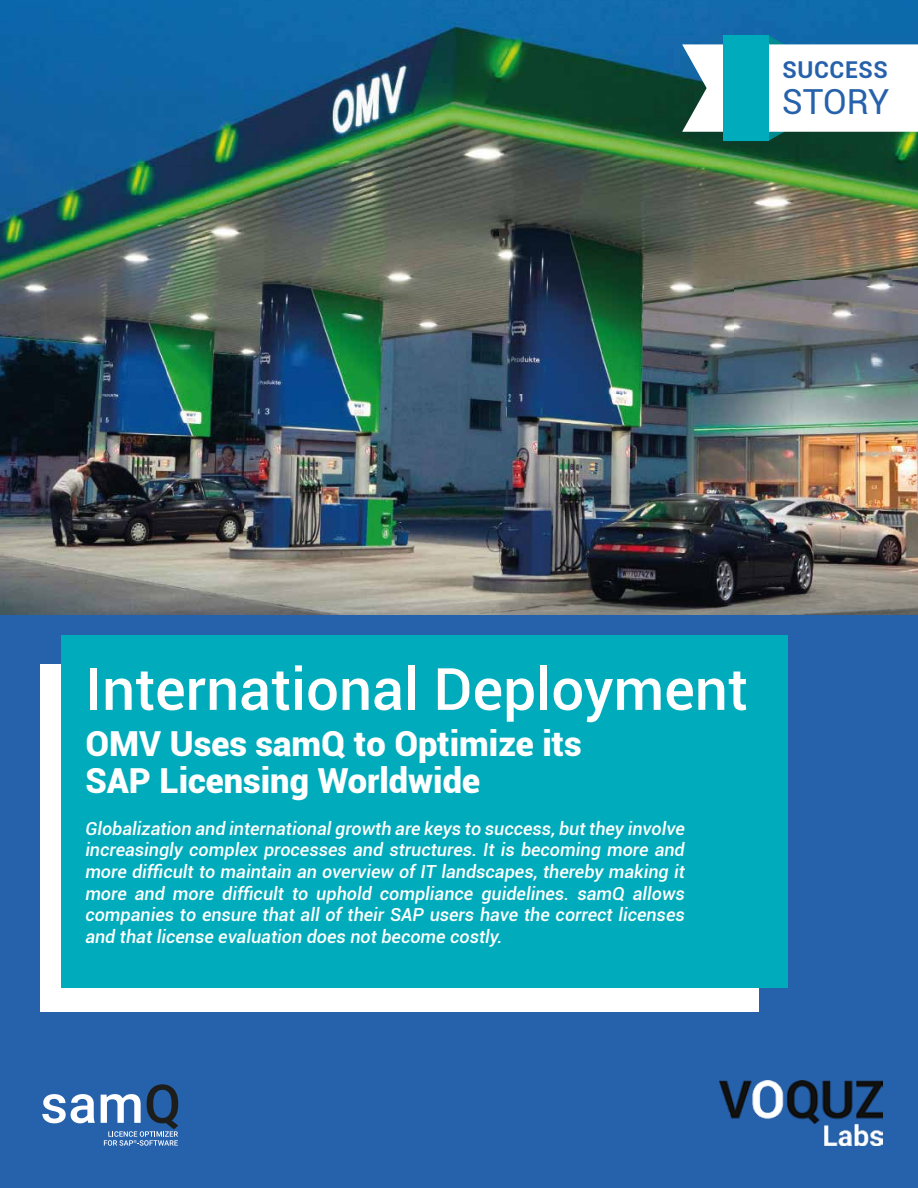
<style>
.page{position:relative;width:918px;height:1188px;background:#fff}
.page>*{position:absolute;margin:0;border:0;box-sizing:border-box;transform-origin:0 0}
.t1{font:500 58.35px "Roboto";color:#fff}
.t2{font:900 34.5px/36.5px "Roboto";color:#fff}
.t3{font:34.5px "Roboto";letter-spacing:-.005em;color:#2661ab}
.t4{font:700 23.25px "Roboto";letter-spacing:.03em;color:#2661ab}
.t5{font:italic 500 18px/21.6px "Roboto";color:#fff;text-align:justify}
</style>
<div class="page">
<img style="left:0;top:0;width:918px;height:615px">
<div style="left:0;top:615px;width:918px;height:573px;background:#2661ac"></div>
<div style="left:40px;top:665px;width:718px;height:347px;background:#fff"></div>
<div style="left:61px;top:635px;width:727px;height:352px;background:#00acbb"></div>
<img style="left:719px;top:1081px;width:163px;height:65px">
<svg style="left:682px;top:35px;width:236px;height:106px"></svg>
<div style="left:723px;top:35px;width:45px;height:106px;background:#00acbb"></div>
<svg style="left:42px;top:1094px;width:53px;height:29px"></svg>
<svg style="left:101px;top:1084px;width:77px;height:62px"></svg>
<p class="t4" style="left:783px;top:54px;width:107px">SUCCESS</p>
<h2 class="t3" style="left:782px;top:78px;width:109px">STORY</h2>
<h1 class="t1" style="left:85px;top:648px;width:664px">International Deployment</h1>
<h2 class="t2" style="left:85px;top:725px;width:498px">OMV Uses samQ to Optimize its<br>SAP Licensing Worldwide</h2>
<p class="t5" style="left:85px;top:817px;width:601px">Globalization and international growth are keys to success, but they involve increasingly complex processes and structures. It is becoming more and more difficult to maintain an overview of IT landscapes, thereby making it more and more difficult to uphold compliance guidelines. samQ allows companies to ensure that all of their SAP users have the correct licenses and that license evaluation does not become costly.</p>
</div>
